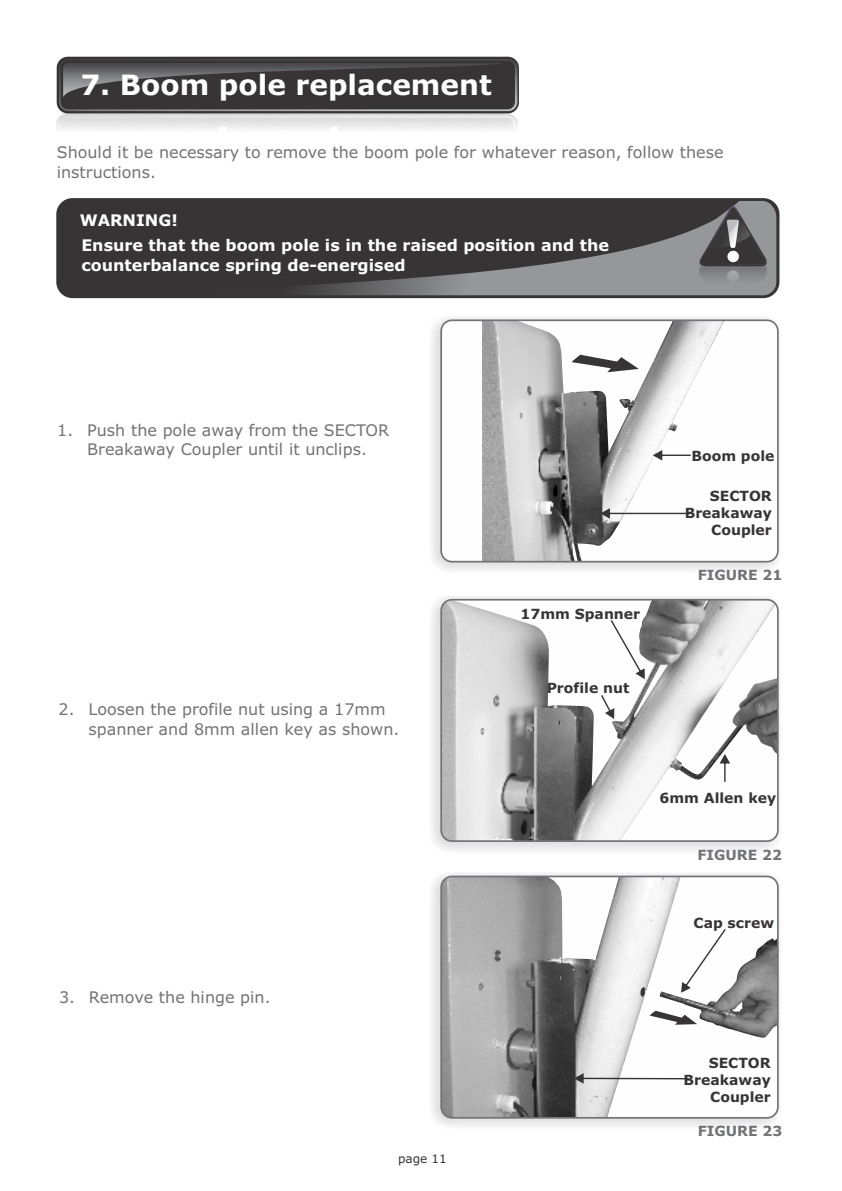
<style>
.page{position:relative;width:842px;height:1191px;background:#fff}
.page>*{position:absolute;margin:0;border:0;box-sizing:border-box;transform-origin:0 0}
.t1{font:700 28px "Verdana";color:#fefefe}
.t2{font:16px/19.4px "Verdana";color:#727376}
.t3{font:700 16px/24.6px "Verdana";color:#fefefe}
.t4{font:700 14px/17px "Verdana";color:#373435;text-align:right}
.t5{font:700 14px "Verdana";color:#727376}
.t6{font:12px "Verdana";color:#373435}
</style>
<div class="page">
<svg style="left:57px;top:57px;width:462px;height:56px;background:#3a3738"></svg>
<svg style="left:59px;top:59px;width:458px;height:52px;background:#6a6a6b"></svg>
<div style="left:61px;top:61px;width:454px;height:48px;background:#373435;border-radius:7px"></div>
<svg style="left:63px;top:63px;width:438px;height:34px"></svg>
<div style="left:56px;top:198px;width:723px;height:100px;background:#373435;border-radius:16px"></div>
<svg style="left:296px;top:201px;width:480px;height:94px"></svg>
<div style="left:429px;top:316px;width:353px;height:258px;background:#373435;opacity:.2"></div>
<div style="left:441px;top:320px;width:337px;height:241px;background:#fefefe;border-radius:11px"></div>
<img style="left:482px;top:322px;width:242px;height:237px">
<div style="left:440px;top:319px;width:339px;height:243px;border:2px solid #727376;border-radius:11px"></div>
<div style="left:429px;top:596px;width:353px;height:257px;background:#ececec"></div>
<img style="left:441px;top:600px;width:337px;height:241px">
<div style="left:440px;top:599px;width:339px;height:243px;border:2px solid #727376;border-radius:11px"></div>
<div style="left:429px;top:872px;width:353px;height:258px;background:#373435;opacity:.2"></div>
<img style="left:441px;top:876px;width:337px;height:241px">
<div style="left:440px;top:875px;width:339px;height:243px;border:2px solid #727376;border-radius:11px"></div>
<svg style="left:649px;top:1010px;width:48px;height:14px"></svg>
<svg style="left:572px;top:355px;width:67px;height:17px"></svg>
<svg style="left:601px;top:695px;width:13px;height:24px"></svg>
<svg style="left:611px;top:620px;width:34px;height:59px;background:#e3e3e3"></svg>
<svg style="left:720px;top:754px;width:10px;height:28px"></svg>
<svg style="left:640px;top:987px;width:7px;height:10px"></svg>
<div style="left:640px;top:987px;width:5px;height:9px;background:#373435;border-radius:50%"></div>
<svg style="left:681px;top:929px;width:45px;height:63px"></svg>
<svg style="left:574px;top:1073px;width:115px;height:10px"></svg>
<svg style="left:653px;top:450px;width:38px;height:10px"></svg>
<svg style="left:600px;top:508px;width:91px;height:11px"></svg>
<svg style="left:699px;top:206px;width:69px;height:60px"></svg>
<img style="left:699px;top:266px;width:68px;height:17px">
<h1 class="t1" style="left:80px;top:74px;width:413px">7. Boom pole replacement</h1>
<p class="t2" style="left:57px;top:144px;width:668px">Should it be necessary to remove the boom pole for whatever reason, follow these instructions.</p>
<p class="t3" style="left:80px;top:210px;width:531px">WARNING!<br>Ensure that the boom pole is in the raised position and the</p>
<p class="t3" style="left:81px;top:254px;width:326px">counterbalance spring de-energised</p>
<p class="t2" style="left:57px;top:421px;width:334px;text-align:center">1. Push the pole away from the SECTOR<br>Breakaway Coupler until it unclips.</p>
<p class="t2" style="left:88px;top:701px;width:312px;text-indent:-30px">2. Loosen the profile nut using a 17mm spanner and 8mm allen key as shown.</p>
<p class="t2" style="left:59px;top:988px;width:213px">3. Remove the hinge pin.</p>
<p class="t6" style="left:398px;top:1153px;width:50px">page 11</p>
<p class="t4" style="left:521px;top:606px;width:121px">17mm Spanner</p>
<p class="t4" style="left:547px;top:680px;width:84px">Profile nut</p>
<p class="t4" style="left:691px;top:449px;width:84px">Boom pole</p>
<p class="t4" style="left:685px;top:489px;width:89px">SECTOR<br>Breakaway<br>Coupler</p>
<p class="t5" style="left:698px;top:569px;width:86px">FIGURE 21</p>
<p class="t4" style="left:659px;top:791px;width:118px">6mm Allen key</p>
<p class="t5" style="left:697px;top:849px;width:86px">FIGURE 22</p>
<p class="t4" style="left:693px;top:915px;width:82px">Cap screw</p>
<p class="t4" style="left:684px;top:1055px;width:89px">SECTOR<br>Breakaway<br>Coupler</p>
<p class="t5" style="left:698px;top:1125px;width:86px">FIGURE 23</p>
</div>
